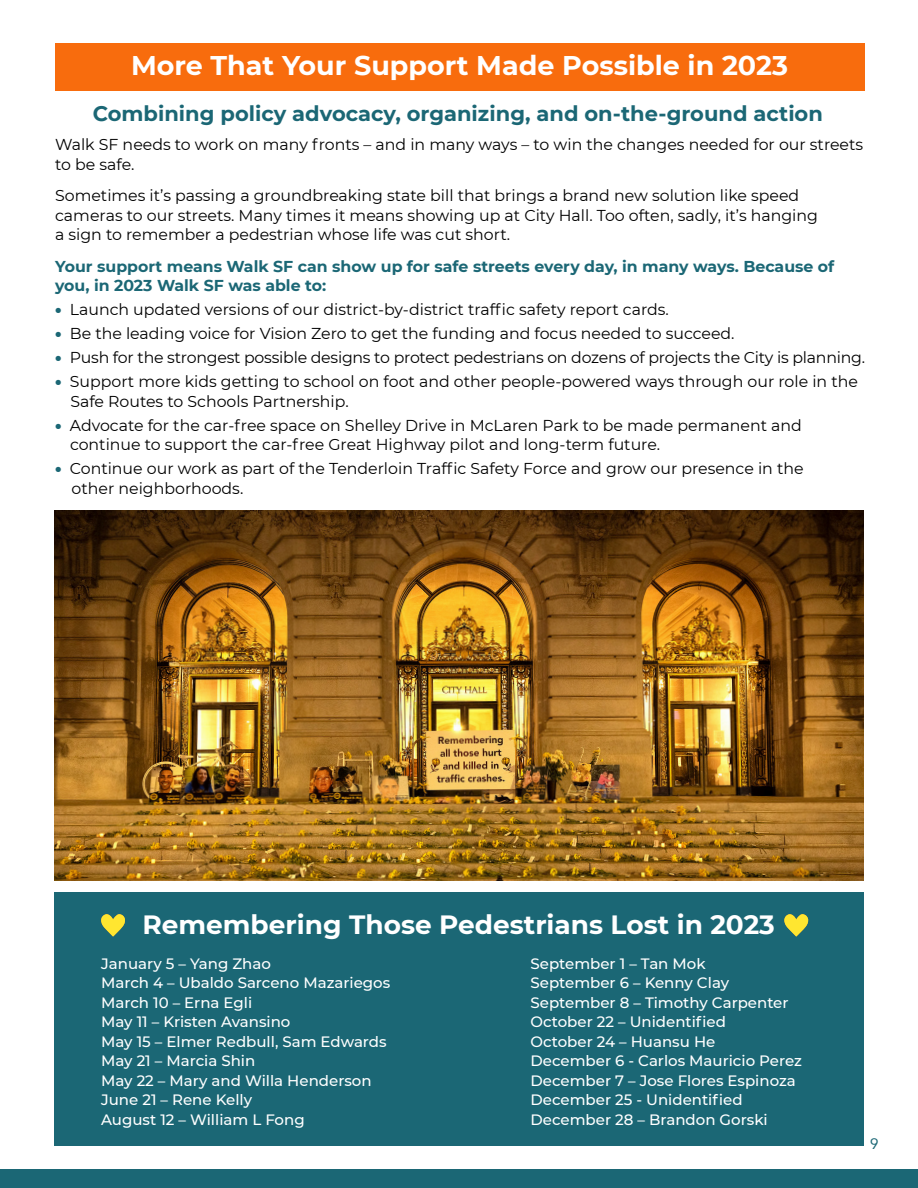
<style>
.page{position:relative;width:918px;height:1188px;background:#fff}
.page>*{position:absolute;margin:0;border:0;box-sizing:border-box;transform-origin:0 0}
.t1{font:700 27px "Montserrat";color:#fff}
.t2{font:700 26.4px "Montserrat";color:#fff}
.t3{font:700 21px "Montserrat";color:#1b6775}
.t4{font:15.75px/19.5px "Montserrat";color:#000}
.t5{font:700 15.75px/19.5px "Montserrat";color:#1b6775}
.t6{font:500 15px/19.5px "Montserrat";color:#fff}
.t7{font:15px "Avenir";color:#1b6775}
.s1{font-weight:900;color:#1b6775}
</style>
<div class="page">
<div style="left:55px;top:43px;width:810px;height:48px;background:#f86c0d"></div>
<div style="left:54px;top:892px;width:810px;height:254px;background:#1b6775"></div>
<svg style="left:101px;top:914px;width:24px;height:23px"></svg>
<svg style="left:784px;top:914px;width:24px;height:23px"></svg>
<img style="left:54px;top:510px;width:810px;height:370px">
<div style="left:0;top:1170px;width:918px;height:18px;background:#1b6775"></div>
<h1 class="t1" style="left:131px;top:46px;width:658px">More That Your Support Made Possible in 2023</h1>
<h3 class="t3" style="left:93px;top:98px;width:732px">Combining policy advocacy, organizing, and on-the-ground action</h3>
<p class="t4" style="left:55px;top:134px;width:810px">Walk SF needs to work on many fronts – and in many ways – to win the changes needed for our streets to be safe.</p>
<p class="t4" style="left:55px;top:185px;width:764px">Sometimes it’s passing a groundbreaking state bill that brings a brand new solution like speed cameras to our streets. Many times it means showing up at City Hall. Too often, sadly, it’s hanging a sign to remember a pedestrian whose life was cut short.</p>
<p class="t5" style="left:55px;top:256px;width:781px">Your support means Walk SF can show up for safe streets every day, in many ways. Because of you, in 2023 Walk SF was able to:</p>
<p class="t4" style="left:55px;top:299px;width:615px"><span class="s1">•</span> Launch updated versions of our district-by-district traffic safety report cards.</p>
<p class="t4" style="left:55px;top:323px;width:681px"><span class="s1">•</span> Be the leading voice for Vision Zero to get the funding and focus needed to succeed.</p>
<p class="t4" style="left:55px;top:347px;width:812px"><span class="s1">•</span> Push for the strongest possible designs to protect pedestrians on dozens of projects the City is planning.</p>
<p class="t4" style="left:70px;top:371px;width:789px;text-indent:-15px"><span class="s1">•</span> Support more kids getting to school on foot and other people-powered ways through our role in the<br>Safe Routes to Schools Partnership.</p>
<p class="t4" style="left:70px;top:415px;width:733px;text-indent:-15px"><span class="s1">•</span> Advocate for the car-free space on Shelley Drive in McLaren Park to be made permanent and continue to support the car-free Great Highway pilot and long-term future.</p>
<p class="t4" style="left:72px;top:458px;width:734px;text-indent:-17px"><span class="s1">•</span> Continue our work as part of the Tenderloin Traffic Safety Force and grow our presence in the other neighborhoods.</p>
<h2 class="t2" style="left:142px;top:905px;width:634px">Remembering Those Pedestrians Lost in 2023</h2>
<p class="t6" style="left:101px;top:953px;width:291px">January 5 – Yang Zhao<br>March 4 – Ubaldo Sarceno Mazariegos<br>March 10 – Erna Egli<br>May 11 – Kristen Avansino<br>May 15 – Elmer Redbull, Sam Edwards<br>May 21 – Marcia Shin<br>May 22 – Mary and Willa Henderson<br>June 21 – Rene Kelly<br>August 12 – William L Fong</p>
<p class="t6" style="left:531px;top:953px;width:273px">September 1 – Tan Mok<br>September 6 – Kenny Clay<br>September 8 – Timothy Carpenter<br>October 22 – Unidentified<br>October 24 – Huansu He<br>December 6 - Carlos Mauricio Perez<br>December 7 – Jose Flores Espinoza<br>December 25 - Unidentified<br>December 28 – Brandon Gorski</p>
<p class="t7" style="left:870px;top:1132px;width:10px">9</p>
</div>
